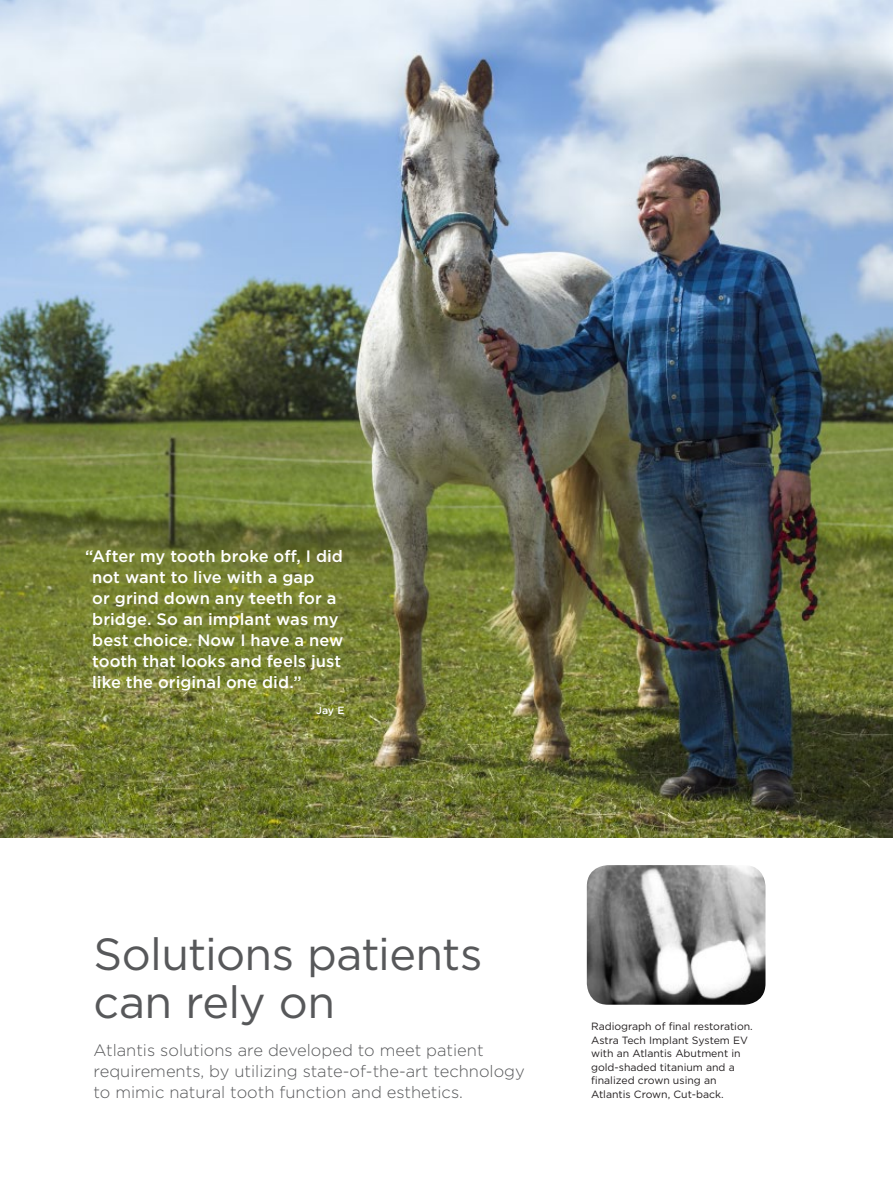
<style>
.page{position:relative;width:893px;height:1191px;background:#fff}
.page>*{position:absolute;margin:0;border:0;box-sizing:border-box;transform-origin:0 0}
.Lead_copy{font:45px/48px "Gotham";letter-spacing:-.015em;color:#57585a}
.Lead_copy-2{font:500 16.5px/21px "Gotham";letter-spacing:.005em;color:#fff}
.Lead_copy-3{font:300 16.5px/21px "Gotham";color:#57585a}
.Captions{font:10.5px/13.5px "Gotham";color:#231f20}
.Captions-2{font:500 10.5px "Gotham";color:#fff}
</style>
<div class="page">
<img style="left:0;top:0;width:893px;height:838px">
<img style="left:587px;top:865px;width:178px;height:139px">
<p class="Lead_copy-2" style="left:92px;top:545px;width:253px;text-indent:-7px">“After my tooth broke off, I did not want to live with a gap<br>or grind down any teeth for a bridge. So an implant was my best choice. Now I have a new tooth that looks and feels just like the original one did.”</p>
<p class="Captions-2" style="left:316px;top:703px;width:30px">Jay E</p>
<p class="Lead_copy" style="left:94px;top:929px;width:390px">Solutions patients can rely on</p>
<p class="Lead_copy-3" style="left:94px;top:1039px;width:433px">Atlantis solutions are developed to meet patient requirements, by utilizing state-of-the-art technology to mimic natural tooth function and esthetics.</p>
<p class="Captions" style="left:591px;top:1019px;width:163px">Radiograph of final restoration.</p>
<p class="Captions" style="left:591px;top:1033px;width:158px">Astra Tech Implant System EV with an Atlantis Abutment in gold-shaded titanium and a finalized crown using an</p>
<p class="Captions" style="left:591px;top:1087px;width:134px">Atlantis Crown, Cut-back.</p>
</div>
